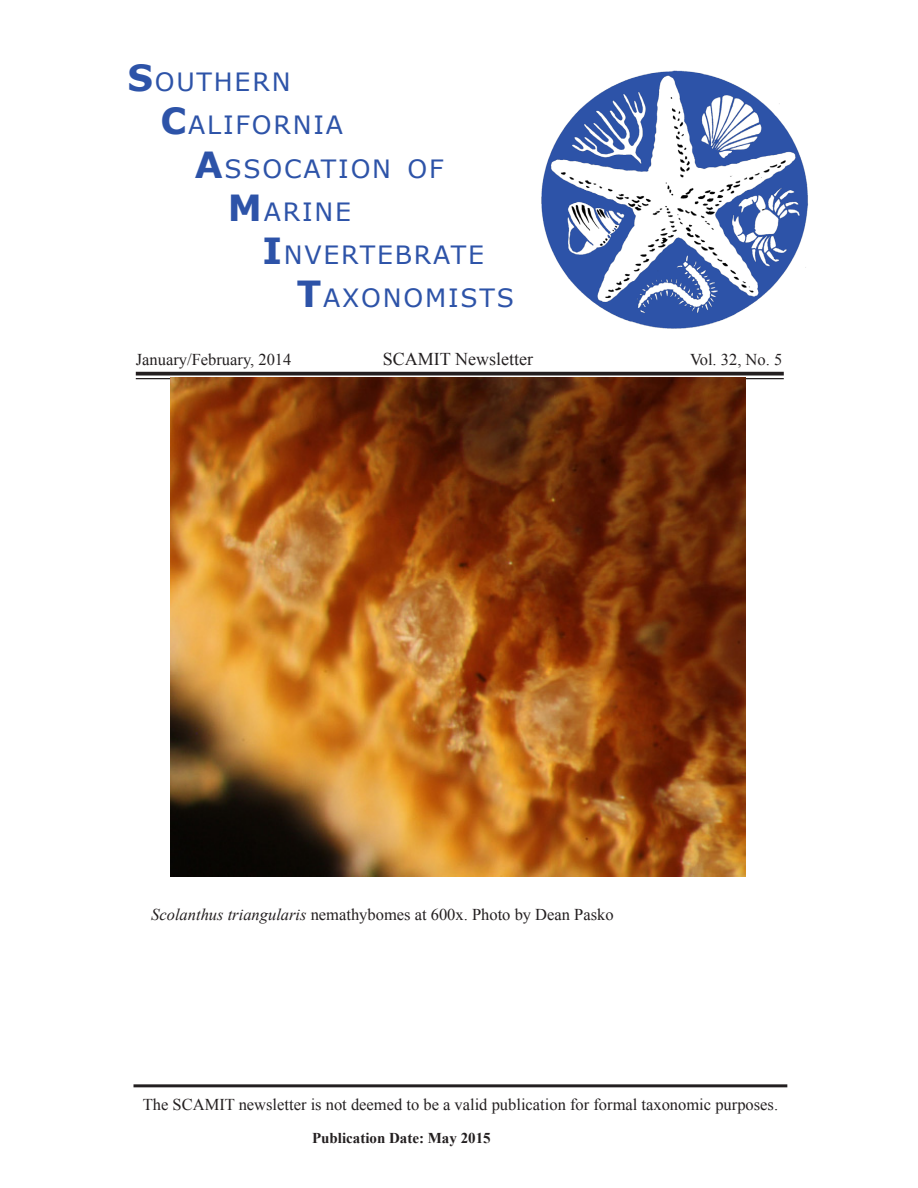
<style>
.page{position:relative;width:918px;height:1188px;background:#fff}
.page>*{position:absolute;margin:0;border:0;box-sizing:border-box;transform-origin:0 0}
.t1{font:25.2px "Verdana";letter-spacing:.07em;color:#2d53a8}
.t2{font:18px "Times New Roman";color:#231f20}
.Disclaimer{font:16.5px "Times New Roman";color:#231f20}
.left_running_headers{font:16.5px "Times New Roman";color:#231f20}
.Right__running_heade{font:16.5px "Times New Roman";color:#231f20}
.Figure_caption{font:700 15px "Times New Roman";color:#231f20}
.s1{font-weight:700;font-size:36px}
.s2{font-style:italic}
</style>
<div class="page">
<img style="left:541px;top:70px;width:267px;height:259px">
<svg style="left:136px;top:372px;width:648px;height:4px;background:#3d3a3a"></svg>
<hr style="left:136px;top:378px;width:648px;height:1px;background:#231f20">
<hr style="left:134px;top:1084px;width:653px;height:3px;background:#231f20">
<img style="left:170px;top:377px;width:576px;height:500px">
<p class="t1" style="left:127px;top:66px;width:165px"><span class="s1">S</span>OUTHERN</p>
<p class="t1" style="left:160px;top:109px;width:184px"><span class="s1">C</span>ALIFORNIA</p>
<p class="t1" style="left:195px;top:152px;width:250px"><span class="s1">A</span>SSOCATION OF</p>
<p class="t1" style="left:228px;top:196px;width:125px"><span class="s1">M</span>ARINE</p>
<p class="t1" style="left:262px;top:239px;width:223px"><span class="s1">I</span>NVERTEBRATE</p>
<p class="t1" style="left:297px;top:282px;width:219px"><span class="s1">T</span>AXONOMISTS</p>
<p class="left_running_headers" style="left:136px;top:349px;width:157px">January/February, 2014</p>
<p class="t2" style="left:383px;top:347px;width:152px">SCAMIT Newsletter</p>
<p class="Right__running_heade" style="left:690px;top:349px;width:94px">Vol. 32, No. 5</p>
<p class="Disclaimer" style="left:151px;top:903px;width:464px"><span class="s2">Scolanthus triangularis</span> nemathybomes at 600x. Photo by Dean Pasko</p>
<p class="Disclaimer" style="left:143px;top:1093px;width:637px">The SCAMIT newsletter is not deemed to be a valid publication for formal taxonomic purposes.</p>
<p class="Figure_caption" style="left:312px;top:1128px;width:180px">Publication Date: May 2015</p>
</div>
